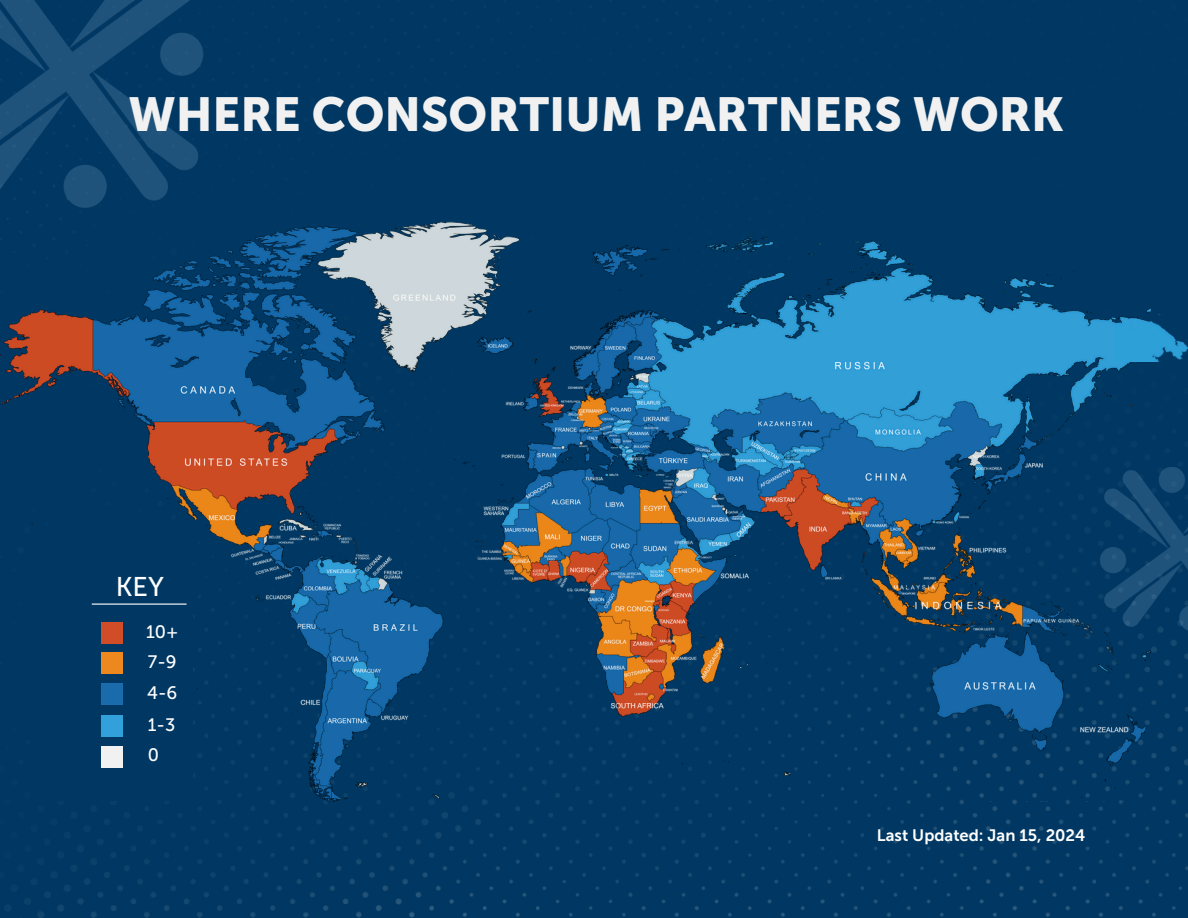
<style>
.page{position:relative;width:1188px;height:918px;background:#003863}
.page>*{position:absolute;margin:0;border:0;box-sizing:border-box;transform-origin:0 0}
.t1{font:47.4px "Museo Sans 900";color:#f1f1f2}
.t2{font:27px "Museo Sans 500";color:#fff}
.t3{font:18px "Museo Sans 500";color:#fff}
.t4{font:16.5px "Museo Sans 700";color:#fff}
</style>
<div class="page">
<img style="left:0;top:198px;width:1151px;height:603px">
<img style="left:1114px;top:314px;width:74px;height:48px">
<div style="left:31px;top:525px;width:162px;height:276px;background:#003863"></div>
<img style="left:1096px;top:468px;width:92px;height:163px">
<img style="left:0;top:0;width:211px;height:208px">
<div style="left:101px;top:622px;width:22px;height:22px;background:#d04d27"></div>
<hr style="left:92px;top:604px;width:95px;height:1px;background:#fff">
<div style="left:101px;top:652px;width:22px;height:22px;background:#ec881d"></div>
<div style="left:101px;top:683px;width:22px;height:22px;background:#196bac"></div>
<div style="left:101px;top:715px;width:22px;height:22px;background:#32a0da"></div>
<div style="left:101px;top:746px;width:22px;height:22px;background:#f1f1f2"></div>
<h1 class="t1" style="left:128px;top:87px;width:937px">WHERE CONSORTIUM PARTNERS WORK</h1>
<h2 class="t2" style="left:116px;top:571px;width:50px">KEY</h2>
<p class="t3" style="left:146px;top:621px;width:34px">10+</p>
<p class="t3" style="left:148px;top:651px;width:30px">7-9</p>
<p class="t3" style="left:147px;top:682px;width:32px">4-6</p>
<p class="t3" style="left:148px;top:714px;width:29px">1-3</p>
<p class="t3" style="left:148px;top:744px;width:13px">0</p>
<p class="t4" style="left:877px;top:826px;width:210px">Last Updated: Jan 15, 2024</p>
</div>
